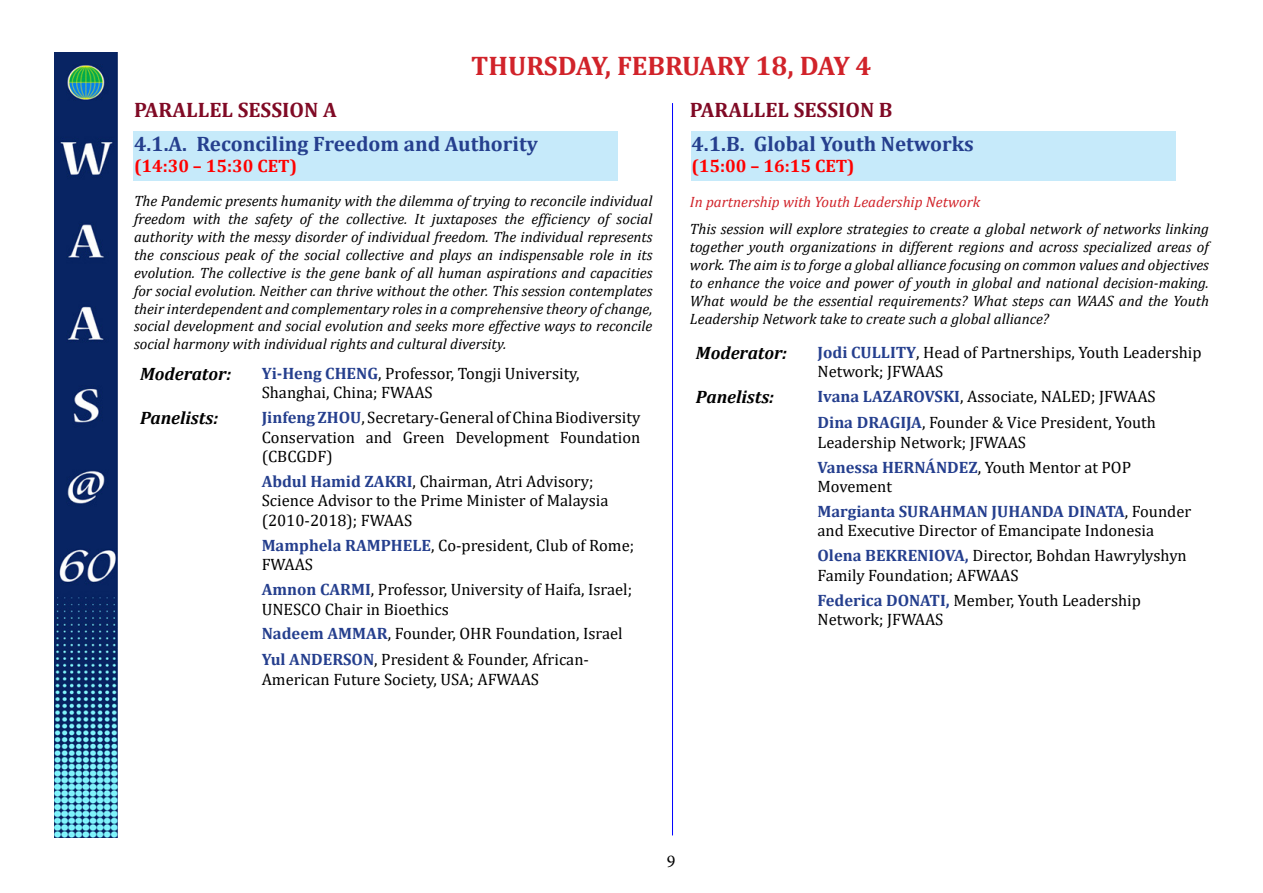
<style>
.page{position:relative;width:1263px;height:893px;background:#fff}
.page>*{position:absolute;margin:0;border:0;box-sizing:border-box;transform-origin:0 0}
.t1{font:700 27px "Cambria";color:#d1232a}
.t2{font:700 21px "Cambria";color:#253f8e}
.t3{font:700 21px "Cambria";color:#800a25}
.t4{font:italic 700 18px "Cambria";color:#000}
.t5{font:700 18px "Cambria";color:#f00}
.t6{font:18px "Minion Pro";color:#000}
.t7{font:16.5px/19.5px "Cambria";color:#000}
.t8{font:700 16.5px/24.9px "Cambria";color:#253f8e}
.t9{font:italic 15px/17.9px "Cambria";color:#000;text-align:justify}
.t10{font:italic 15px "Cambria";color:#d1232a}
.s1{font-weight:700;color:#253f8e}
.s2{font-weight:400;color:#000}
</style>
<div class="page">
<img style="left:54px;top:53px;width:63px;height:784px">
<div style="left:133px;top:131px;width:485px;height:50px;background:#c6eafa"></div>
<div style="left:691px;top:131px;width:485px;height:50px;background:#c6eafa"></div>
<hr style="left:672px;top:103px;width:1px;height:732px;background:#00f">
<h2 class="t3" style="left:134px;top:95px;width:204px">PARALLEL SESSION A</h2>
<h1 class="t1" style="left:471px;top:47px;width:402px">THURSDAY, FEBRUARY 18, DAY 4</h1>
<h2 class="t3" style="left:690px;top:95px;width:204px">PARALLEL SESSION B</h2>
<h2 class="t2" style="left:134px;top:129px;width:405px">4.1.A. Reconciling Freedom and Authority</h2>
<p class="t5" style="left:134px;top:153px;width:165px">(14:30 – 15:30 CET)</p>
<p class="t9" style="left:134px;top:192px;width:520px">The Pandemic presents humanity with the dilemma of trying to reconcile individual freedom with the safety of the collective. It juxtaposes the efficiency of social authority with the messy disorder of individual freedom. The individual represents the conscious peak of the social collective and plays an indispensable role in its evolution. The collective is the gene bank of all human aspirations and capacities for social evolution. Neither can thrive without the other. This session contemplates their interdependent and complementary roles in a comprehensive theory of change, social development and social evolution and seeks more effective ways to reconcile social harmony with individual rights and cultural diversity.</p>
<p class="t4" style="left:140px;top:361px;width:93px">Moderator:</p>
<p class="t7" style="left:262px;top:363px;width:319px"><span class="s1">Yi-Heng CHENG</span>, Professor, Tongji University,<br>Shanghai, China; FWAAS</p>
<p class="t4" style="left:140px;top:405px;width:80px">Panelists:</p>
<p class="t7" style="left:262px;top:408px;width:380px;text-align:justify"><span class="s1">Jinfeng ZHOU</span>, Secretary-General of China Biodiversity Conservation and Green Development Foundation (CBCGDF)</p>
<p class="t7" style="left:262px;top:471px;width:348px"><span class="s1">Abdul Hamid ZAKRI</span>, Chairman, Atri Advisory;<br>Science Advisor to the Prime Minister of Malaysia (2010-2018); FWAAS</p>
<p class="t7" style="left:262px;top:535px;width:374px"><span class="s1">Mamphela RAMPHELE</span>, Co-president, Club of Rome;<br>FWAAS</p>
<p class="t7" style="left:262px;top:580px;width:372px"><span class="s1">Amnon CARMI</span>, Professor, University of Haifa, Israel;<br>UNESCO Chair in Bioethics</p>
<p class="t7" style="left:262px;top:621px;width:363px;line-height:26px"><span class="s1">Nadeem AMMAR</span>, Founder, OHR Foundation, Israel<br><span class="s1">Yul ANDERSON</span>, President &amp; Founder, African-</p>
<p class="t7" style="left:262px;top:669px;width:279px">American Future Society, USA; AFWAAS</p>
<h2 class="t2" style="left:691px;top:129px;width:284px">4.1.B. Global Youth Networks</h2>
<p class="t5" style="left:691px;top:153px;width:165px">(15:00 – 16:15 CET)</p>
<p class="t10" style="left:690px;top:191px;width:292px">In partnership with Youth Leadership Network</p>
<p class="t9" style="left:690px;top:219px;width:520px">This session will explore strategies to create a global network of networks linking together youth organizations in different regions and across specialized areas of work. The aim is to forge a global alliance focusing on common values and objectives to enhance the voice and power of youth in global and national decision-making.<br>What would be the essential requirements? What steps can WAAS and the Youth Leadership Network take to create such a global alliance?</p>
<p class="t4" style="left:696px;top:340px;width:93px">Moderator:</p>
<p class="t7" style="left:817px;top:342px;width:386px"><span class="s1">Jodi CULLITY</span>, Head of Partnerships, Youth Leadership<br>Network; JFWAAS</p>
<p class="t4" style="left:696px;top:384px;width:80px">Panelists:</p>
<p class="t7" style="left:817px;top:384px;width:340px;line-height:26px"><span class="s1">Ivana LAZAROVSKI</span>, Associate, NALED; JFWAAS<br><span class="s1">Dina DRAGIJA</span>, Founder &amp; Vice President, Youth</p>
<p class="t7" style="left:817px;top:430px;width:315px;line-height:24.9px">Leadership Network; JFWAAS<br><span class="s1">Vanessa HERNÁNDEZ</span>, Youth Mentor at POP</p>
<p class="t8" style="left:817px;top:473px;width:375px"><span class="s2">Movement<br></span>Margianta SURAHMAN JUHANDA DINATA<span class="s2">, Founder</span></p>
<p class="t7" style="left:817px;top:518px;width:371px;line-height:24.9px">and Executive Director of Emancipate Indonesia<br><span class="s1">Olena BEKRENIOVA,</span> Director, Bohdan Hawrylyshyn</p>
<p class="t7" style="left:817px;top:563px;width:325px;line-height:24.9px">Family Foundation; AFWAAS<br><span class="s1">Federica DONATI,</span> Member, Youth Leadership</p>
<p class="t7" style="left:817px;top:610px;width:127px">Network; JFWAAS</p>
<p class="t6" style="left:667px;top:849px;width:10px">9</p>
</div>
